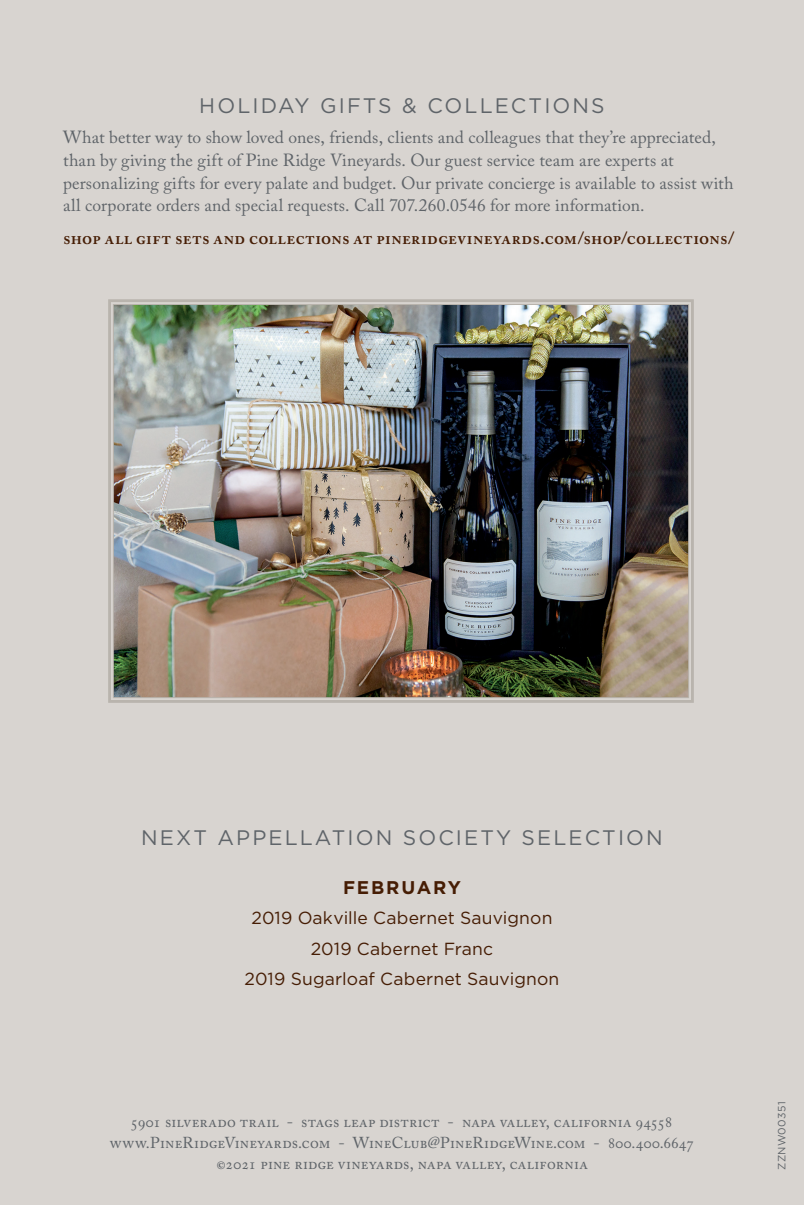
<style>
.page{position:relative;width:804px;height:1205px;background:#fff}
.page>*{position:absolute;margin:0;border:0;box-sizing:border-box;transform-origin:0 0}
.t1{font:21px "Gotham";letter-spacing:.1em;color:#5f6469}
.t2{font:700 18.38px "Gotham";letter-spacing:.1em;color:#461d04}
.t3{font:17.5px/22.8px "Adobe Caslon Pro";letter-spacing:.01em;color:#5f6469}
.t4{font:17.5px/30.6px "Gotham";letter-spacing:.01em;color:#461d04;text-align:center}
.t5{font:600 17.5px "Adobe Caslon Pro";letter-spacing:.02em;color:#461d04}
.t6{font:15.75px/21px "Adobe Caslon Pro";letter-spacing:.01em;color:#5f6469;text-align:center}
.t7{font:10.5px "Gotham";letter-spacing:.03em;color:#5f6469}
.s1{font-size:15.58px}
.s2{font-weight:700;font-size:10.5px}
</style>
<div class="page">
<div style="left:0;top:0;width:803px;height:1205px;background:#d8d4d0"></div>
<svg style="left:108px;top:299px;width:586px;height:404px"></svg>
<img style="left:112px;top:304px;width:577px;height:395px">
<p class="t1" style="left:199px;top:93px;width:406px">HOLIDAY GIFTS &amp; COLLECTIONS</p>
<p class="t3" style="left:63px;top:126px;width:671px">What better way to show loved ones, friends, clients and colleagues that they’re appreciated, than by giving the gift of Pine Ridge Vineyards. Our guest service team are experts at personalizing gifts for every palate and budget. Our private concierge is available to assist with all corporate orders and special requests. Call 707.260.0546 for more information.</p>
<p class="t5" style="left:63px;top:228px;width:672px">shop all gift sets and collections at pineridgevineyards.com/shop/collections/</p>
<p class="t1" style="left:141px;top:826px;width:523px">NEXT APPELLATION SOCIETY SELECTION</p>
<p class="t2" style="left:343px;top:875px;width:119px">FEBRUARY</p>
<p class="t4" style="left:244px;top:902px;width:316px">2019 Oakville Cabernet Sauvignon<br>2019 Cabernet Franc<br>2019 Sugarloaf Cabernet Sauvignon</p>
<p class="t6" style="left:110px;top:1111px;width:585px">5901 silverado trail - stags leap district - napa valley, <span class="s1">california 94558 </span>www.PineRidgeVineyards.com - WineClub@PineRidgeWine.com <span class="s1">- 800.400.6647 </span><span class="s2">©</span>2021 pine ridge vineyards, napa valley, california</p>
<p class="t7" style="left:775px;top:1170px;width:70px;rotate:-90deg">ZZNW00351</p>
</div>
